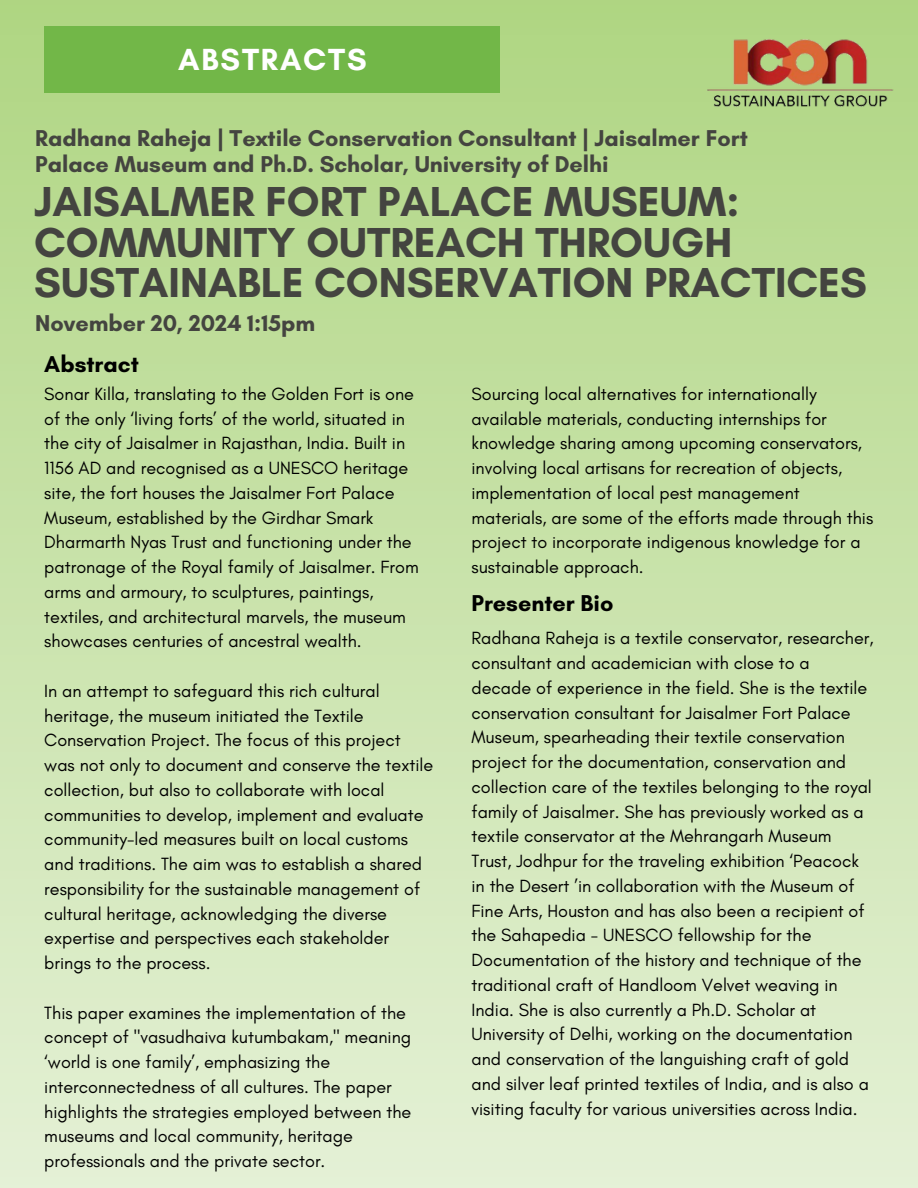
<style>
.page{position:relative;width:918px;height:1188px;background:#fff}
.page>*{position:absolute;margin:0;border:0;box-sizing:border-box;transform-origin:0 0}
.t1{font:700 42.6px/40.5px "Glacial Indifference";color:#444440}
.t2{font:700 31.2px "Glacial Indifference";letter-spacing:.06em;color:#fff}
.t3{font:700 23.4px/26.4px "Glacial Indifference";color:#444440}
.t4{font:700 23.4px "Glacial Indifference";color:#000}
.t5{font:18px/24.8px "Glacial Indifference";color:#000}
</style>
<div class="page">
<div style="left:0;top:0;width:918px;height:1188px;background:linear-gradient(to bottom,#aed581,#e5f1d6)"></div>
<div style="left:44px;top:27px;width:455px;height:65px;background:#72b748"></div>
<img style="left:693px;top:0;width:216px;height:188px">
<p class="t2" style="left:178px;top:40px;width:190px">ABSTRACTS</p>
<p class="t3" style="left:35px;top:124px;width:714px">Radhana Raheja | Textile Conservation Consultant | Jaisalmer Fort<br>Palace Museum and Ph.D. Scholar, University of Delhi</p>
<h2 class="t1" style="left:34px;top:181px;width:834px">JAISALMER FORT PALACE MUSEUM:<br>COMMUNITY OUTREACH THROUGH<br>SUSTAINABLE CONSERVATION PRACTICES</h2>
<h3 class="t3" style="left:35px;top:309px;width:281px">November 20, 2024 1:15pm</h3>
<p class="t4" style="left:44px;top:349px;width:96px">Abstract</p>
<h1 class="t5" style="left:44px;top:381px;width:376px">Sonar Killa, translating to the Golden Fort is one of the only ‘living forts’ of the world, situated in the city of Jaisalmer in Rajasthan, India. Built in 1156 AD and recognised as a UNESCO heritage site, the fort houses the Jaisalmer Fort Palace Museum, established by the Girdhar Smark Dharmarth Nyas Trust and functioning under the patronage of the Royal family of Jaisalmer. From arms and armoury, to sculptures, paintings, textiles, and architectural marvels, the museum showcases centuries of ancestral wealth.</h1>
<h3 class="t5" style="left:44px;top:678px;width:390px">In an attempt to safeguard this rich cultural heritage, the museum initiated the Textile Conservation Project. The focus of this project was not only to document and conserve the textile collection, but also to collaborate with local communities to develop, implement and evaluate community-led measures built on local customs and traditions. The aim was to establish a shared responsibility for the sustainable management of cultural heritage, acknowledging the diverse expertise and perspectives each stakeholder brings to the process.</h3>
<h3 class="t5" style="left:44px;top:1000px;width:369px">This paper examines the implementation of the concept of "vasudhaiva kutumbakam," meaning ‘world is one family’, emphasizing the interconnectedness of all cultures. The paper highlights the strategies employed between the museums and local community, heritage professionals and the private sector.</h3>
<p class="t5" style="left:472px;top:381px;width:403px">Sourcing local alternatives for internationally available materials, conducting internships for knowledge sharing among upcoming conservators, involving local artisans for recreation of objects, implementation of local pest management materials, are some of the efforts made through this project to incorporate indigenous knowledge for a sustainable approach.</p>
<p class="t4" style="left:472px;top:588px;width:143px">Presenter Bio</p>
<p class="t5" style="left:472px;top:626px;width:404px">Radhana Raheja is a textile conservator, researcher, consultant and academician with close to a decade of experience in the field. She is the textile conservation consultant for Jaisalmer Fort Palace Museum, spearheading their textile conservation project for the documentation, conservation and collection care of the textiles belonging to the royal family of Jaisalmer. She has previously worked as a textile conservator at the Mehrangarh Museum Trust, Jodhpur for the traveling exhibition ‘Peacock in the Desert ’in collaboration with the Museum of Fine Arts, Houston and has also been a recipient of the Sahapedia - UNESCO fellowship for the Documentation of the history and technique of the traditional craft of Handloom Velvet weaving in India. She is also currently a Ph.D. Scholar at University of Delhi, working on the documentation and conservation of the languishing craft of gold and silver leaf printed textiles of India, and is also a visiting faculty for various universities across India.</p>
</div>
